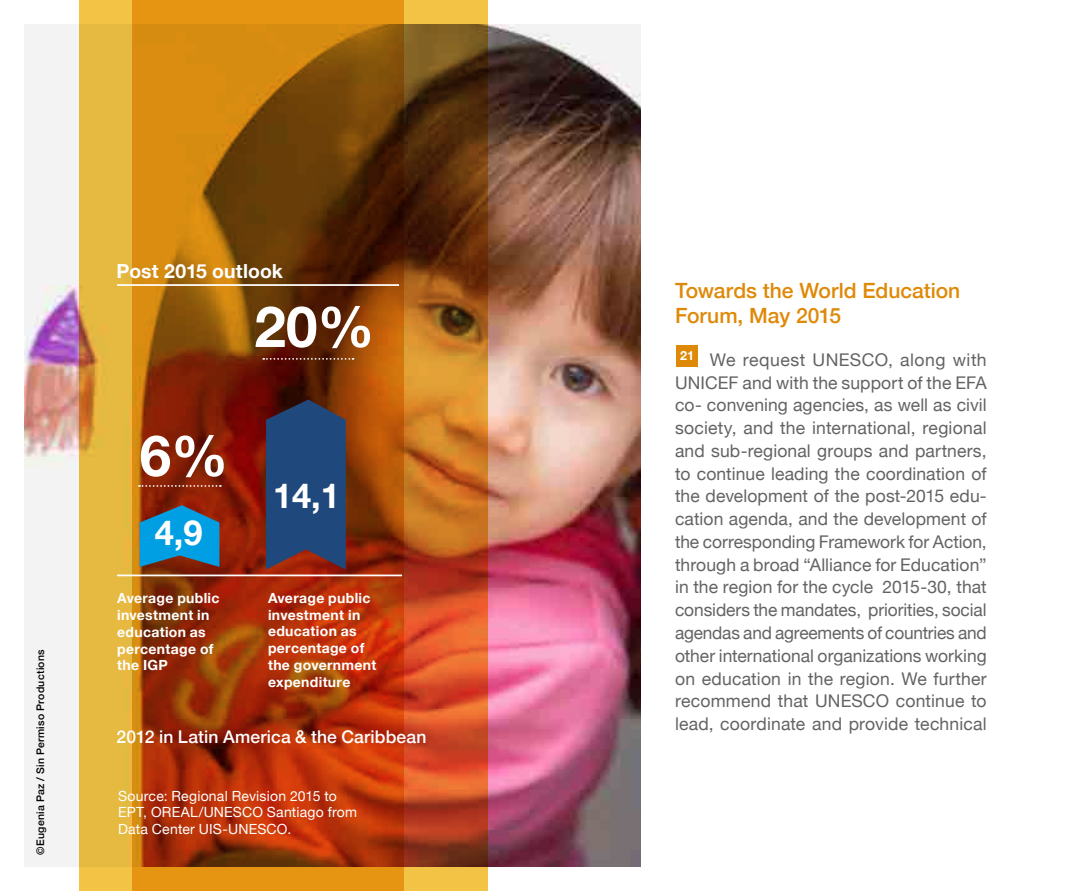
<style>
.page{position:relative;width:1092px;height:891px;background:#fff}
.page>*{position:absolute;margin:0;border:0;box-sizing:border-box;transform-origin:0 0}
.t1{font:700 56.7px "Helvetica Neue";color:#fff}
.t2{font:700 34.3px "Helvetica Neue";color:#fff}
.t3{font:500 21px/25.2px "Helvetica Neue";color:#df8909}
.t4{font:700 19.43px "Helvetica Neue";letter-spacing:.005em;color:#fff}
.t5{font:17.5px/22.8px "Helvetica Neue";letter-spacing:.01em;color:#646363;text-align:justify}
.t6{font:500 17.5px "Helvetica Neue";letter-spacing:.01em;color:#fff}
.t7{font:700 14px/16.8px "Helvetica Neue";letter-spacing:.02em;color:#fff}
.t8{font:14px/16.1px "Helvetica Neue";letter-spacing:.015em;color:#fff}
.t9{font:700 12.6px "Helvetica Neue";color:#fff}
.t10{font:500 10.5px "Helvetica Neue";letter-spacing:.025em;color:#000}
</style>
<div class="page">
<img style="left:25px;top:25px;width:615px;height:841px">
<svg style="left:403px;top:0;width:84px;height:890px;background:#a8551e"></svg>
<svg style="left:79px;top:0;width:324px;height:890px;background:#ab5a13"></svg>
<hr style="left:117px;top:284px;width:282px;height:2px;background:#fff">
<hr style="left:117px;top:574px;width:285px;height:2px;background:#fff">
<svg style="left:140px;top:505px;width:79px;height:62px;background:#2080ae"></svg>
<svg style="left:266px;top:399px;width:80px;height:170px;background:#2a436e"></svg>
<svg style="left:139px;top:485px;width:82px;height:2px"></svg>
<svg style="left:263px;top:358px;width:90px;height:2px"></svg>
<div style="left:676px;top:345px;width:22px;height:22px;background:#df8909"></div>
<p class="t10" style="left:32px;top:854px;width:207px;rotate:-90deg">©Eugenia Paz / Sin Permiso Productions</p>
<p class="t4" style="left:117px;top:256px;width:168px">Post 2015 outlook</p>
<h1 class="t1" style="left:254px;top:282px;width:121px">20%</h1>
<h1 class="t1" style="left:140px;top:411px;width:90px">6%</h1>
<h2 class="t2" style="left:155px;top:505px;width:49px">4,9</h2>
<h2 class="t2" style="left:273px;top:468px;width:68px">14,1</h2>
<p class="t7" style="left:117px;top:590px;width:104px">Average public investment in education as percentage of the IGP</p>
<p class="t7" style="left:268px;top:589px;width:110px">Average public investment in education as percentage of the government expenditure</p>
<p class="t6" style="left:117px;top:722px;width:311px">2012 in Latin America &amp; the Caribbean</p>
<p class="t8" style="left:118px;top:789px;width:240px">Source: Regional Revision 2015 to<br>EPT, OREAL/UNESCO Santiago from<br>Data Center UIS-UNESCO.</p>
<p class="t3" style="left:675px;top:277px;width:287px">Towards the World Education<br>Forum, May 2015</p>
<p class="t5" style="left:675px;top:349px;width:313px;text-indent:35px">We request UNESCO, along with UNICEF and with the support of the EFA co- convening agencies, as well as civil society, and the international, regional and sub-regional groups and partners, to continue leading the coordination of the development of the post-2015 edu&shy;cation agenda, and the development of the corresponding Framework for Action, through a broad “Alliance for Education” in the region for the cycle 2015-30, that considers the mandates, priorities, social agendas and agreements of countries and other international organizations working on education in the region. We further recommend that UNESCO continue to lead, coordinate and provide technical</p>
<p class="t9" style="left:680px;top:345px;width:16px">21</p>
</div>
